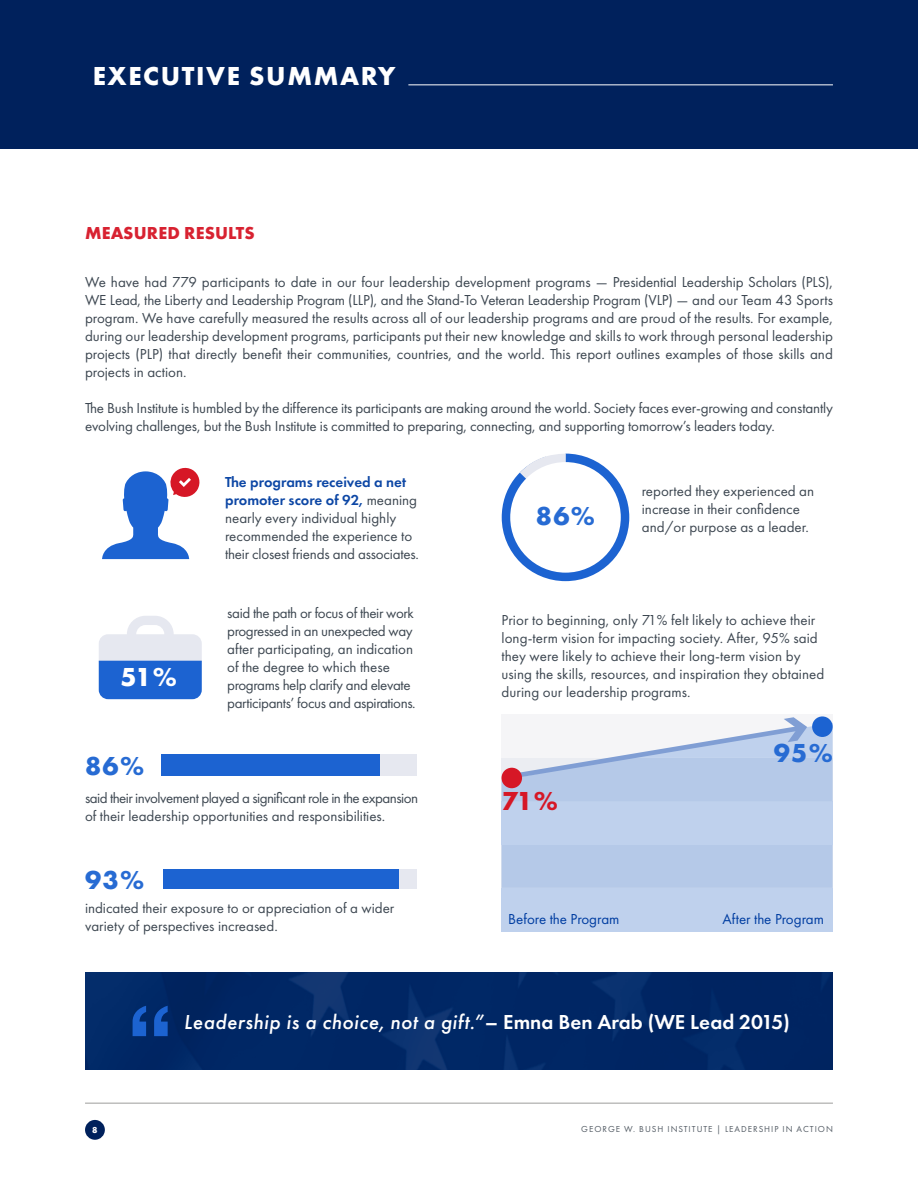
<style>
.page{position:relative;width:918px;height:1188px;background:#fff}
.page>*{position:absolute;margin:0;border:0;box-sizing:border-box;transform-origin:0 0}
.t1{font:700 27px "Futura PT";letter-spacing:.06em;color:#fff}
.t2{font:700 27px "Futura PT";letter-spacing:.05em;color:#276bd3}
.t3{font:700 27px "Futura PT";color:#d61726}
.t4{font:italic 500 21px "Futura PT";letter-spacing:.025em;color:#fff}
.t5{font:700 18px "Futura PT";letter-spacing:.01em;color:#d82231}
.t6{font:15px/18px "Futura PT";color:#3d4751}
.t7{font:15px/18px "Futura PT";letter-spacing:-.025em;color:#3d4751}
.t8{font:15px/18px "Futura PT";letter-spacing:-.035em;color:#3d4751}
.t9{font:15px "Futura PT";color:#003da1}
.t10{font:9px "Futura PT";letter-spacing:.11em;color:#525a63}
.t11{font:700 9px "Futura PT";color:#fff}
.s1{font-weight:600;color:#0d47a5}
.s2{font-weight:600;font-style:normal}
</style>
<div class="page">
<hr style="left:85px;top:1103px;width:748px;height:1px;background:#9d9d9c">
<div style="left:85px;top:1120px;width:20px;height:20px;background:#00215c;border-radius:50%"></div>
<div style="left:502px;top:715px;width:331px;height:43px;background:#f5f5f7"></div>
<div style="left:502px;top:888px;width:331px;height:43px;background:#bfd1ed"></div>
<div style="left:502px;top:845px;width:331px;height:43px;background:#b5c9e8"></div>
<div style="left:502px;top:801px;width:331px;height:44px;background:#bfd1ed"></div>
<svg style="left:502px;top:717px;width:331px;height:84px"></svg>
<div style="left:502px;top:768px;width:20px;height:20px;background:#d61726;border-radius:50%"></div>
<div style="left:812px;top:716px;width:21px;height:21px;background:#1c63d1;border-radius:50%"></div>
<div style="left:0;top:0;width:918px;height:149px;background:#00215c"></div>
<hr style="left:408px;top:84px;width:425px;height:1px;background:#fff">
<div style="left:398px;top:869px;width:18px;height:20px;background:#e6e8f0"></div>
<div style="left:163px;top:869px;width:235px;height:20px;background:#1c63d1"></div>
<img style="left:85px;top:972px;width:748px;height:97px">
<svg style="left:133px;top:1006px;width:35px;height:30px"></svg>
<svg style="left:99px;top:616px;width:103px;height:83px"></svg>
<svg style="left:102px;top:467px;width:98px;height:92px"></svg>
<div style="left:380px;top:755px;width:36px;height:21px;background:#e6e8f0"></div>
<div style="left:161px;top:755px;width:219px;height:21px;background:#1c63d1"></div>
<svg style="left:502px;top:454px;width:127px;height:127px"></svg>
<div style="left:510px;top:462px;width:111px;height:111px;background:#fff;border-radius:50%"></div>
<h1 class="t1" style="left:93px;top:58px;width:304px">EXECUTIVE SUMMARY</h1>
<p class="t5" style="left:85px;top:221px;width:171px">MEASURED RESULTS</p>
<p class="t6" style="left:85px;top:273px;width:750px;text-align:justify">We have had 779 participants to date in our four leadership development programs — Presidential Leadership Scholars (PLS), WE Lead, the Liberty and Leadership Program (LLP), and the Stand-To Veteran Leadership Program (VLP) — and our Team 43 Sports program. We have carefully measured the results across all of our leadership programs and are proud of the results. For example, during our leadership development programs, participants put their new knowledge and skills to work through personal leadership projects (PLP) that directly benefit their communities, countries, and the world. This report outlines examples of those skills and projects in action.</p>
<p class="t6" style="left:85px;top:399px;width:749px">The Bush Institute is humbled by the difference its participants are making around the world. Society faces ever-growing and constantly evolving challenges, but the Bush Institute is committed to preparing, connecting, and supporting tomorrow’s leaders today.</p>
<h1 class="t1" style="left:121px;top:659px;width:58px">51%</h1>
<p class="t6" style="left:225px;top:473px;width:195px"><span class="s1">The programs received a net promoter score of 92,</span> meaning nearly every individual highly recommended the experience to their closest friends and associates.</p>
<p class="t7" style="left:227px;top:604px;width:190px">said the path or focus of their work progressed in an unexpected way after participating, an indication of the degree to which these programs help clarify and elevate participants’ focus and aspirations.</p>
<h1 class="t2" style="left:85px;top:749px;width:61px">86%</h1>
<p class="t8" style="left:85px;top:789px;width:335px">said their involvement played a significant role in the expansion of their leadership opportunities and responsibilities.</p>
<h1 class="t2" style="left:85px;top:863px;width:61px">93%</h1>
<p class="t6" style="left:85px;top:899px;width:311px">indicated their exposure to or appreciation of a wider variety of perspectives increased.</p>
<h1 class="t2" style="left:536px;top:499px;width:61px">86%</h1>
<p class="t6" style="left:642px;top:482px;width:174px">reported they experienced an increase in their confidence and/or purpose as a leader.</p>
<p class="t6" style="left:502px;top:611px;width:324px">Prior to beginning, only 71% felt likely to achieve their long-term vision for impacting society. After, 95% said they were likely to achieve their long-term vision by using the skills, resources, and inspiration they obtained during our leadership programs.</p>
<h1 class="t3" style="left:502px;top:784px;width:58px">71%</h1>
<h1 class="t2" style="left:774px;top:735px;width:61px">95%</h1>
<p class="t9" style="left:508px;top:910px;width:113px">Before the Program</p>
<p class="t9" style="left:723px;top:910px;width:103px">After the Program</p>
<h2 class="t4" style="left:184px;top:1009px;width:608px">Leadership is a choice, not a gift.”<span class="s2">– Emna Ben Arab (WE Lead 2015)</span></h2>
<p class="t11" style="left:92px;top:1124px;width:7px">8</p>
<p class="t10" style="left:581px;top:1123px;width:253px">GEORGE W. BUSH INSTITUTE | LEADERSHIP IN ACTION</p>
</div>
